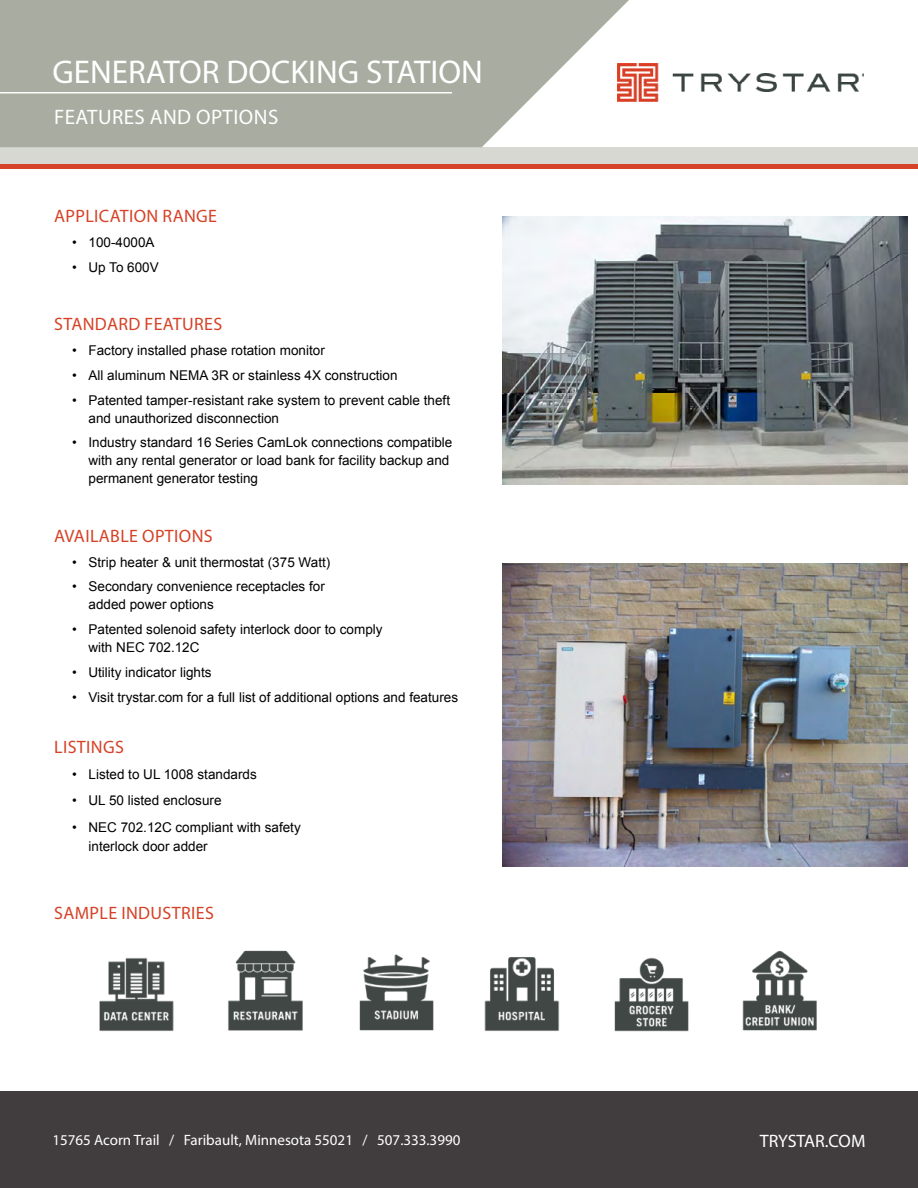
<style>
.page{position:relative;width:918px;height:1188px;background:#fff}
.page>*{position:absolute;margin:0;border:0;box-sizing:border-box;transform-origin:0 0}
.t1{font:33px "Myriad Pro";color:#fff}
.t2{font:21px "Myriad Pro";letter-spacing:.02em;color:#fff}
.t3{font:18px "Myriad Pro";letter-spacing:.02em;color:#d64227}
.t4{font:18px "Myriad Pro";letter-spacing:-.005em;color:#fff}
.t5{font:15px "Myriad Pro";color:#fff}
.t6{font:13.5px/18px "Arial";color:#000}
</style>
<div class="page">
<div style="left:0;top:159px;width:918px;height:10px;background:#d64227"></div>
<div style="left:0;top:147px;width:918px;height:17px;background:#d8d8d3"></div>
<img style="left:643px;top:64px;width:221px;height:38px">
<div style="left:0;top:1091px;width:918px;height:97px;background:#413d3e"></div>
<svg style="left:0;top:0;width:643px;height:147px;background:#b4b6ab"></svg>
<hr style="left:0;top:92px;width:452px;height:1px;background:#fff">
<img style="left:742px;top:951px;width:75px;height:80px">
<img style="left:99px;top:957px;width:75px;height:74px">
<img style="left:614px;top:957px;width:75px;height:75px">
<img style="left:484px;top:957px;width:76px;height:74px">
<img style="left:228px;top:950px;width:75px;height:81px">
<img style="left:359px;top:954px;width:75px;height:77px">
<img style="left:503px;top:216px;width:405px;height:268px">
<img style="left:503px;top:564px;width:405px;height:302px">
<h1 class="t1" style="left:52px;top:52px;width:432px">GENERATOR DOCKING STATION</h1>
<h2 class="t2" style="left:54px;top:104px;width:226px">FEATURES AND OPTIONS</h2>
<h3 class="t3" style="left:54px;top:205px;width:164px">APPLICATION RANGE</h3>
<p class="t6" style="left:72px;top:234px;width:84px">• 100-4000A</p>
<p class="t6" style="left:72px;top:258px;width:88px">• Up To 600V</p>
<h3 class="t3" style="left:54px;top:313px;width:170px">STANDARD FEATURES</h3>
<p class="t6" style="left:72px;top:342px;width:254px">• Factory installed phase rotation monitor</p>
<p class="t6" style="left:72px;top:366px;width:327px">• All aluminum NEMA 3R or stainless 4X construction</p>
<p class="t6" style="left:88px;top:391px;width:363px;text-indent:-16px">• Patented tamper-resistant rake system to prevent cable theft and unauthorized disconnection</p>
<p class="t6" style="left:88px;top:434px;width:365px;text-indent:-16px">• Industry standard 16 Series CamLok connections compatible with any rental generator or load bank for facility backup and permanent generator testing</p>
<h3 class="t3" style="left:54px;top:525px;width:160px">AVAILABLE OPTIONS</h3>
<p class="t6" style="left:72px;top:553px;width:260px">• Strip heater &amp; unit thermostat (375 Watt)</p>
<p class="t6" style="left:88px;top:578px;width:238px;text-indent:-16px">• Secondary convenience receptacles for added power options</p>
<p class="t6" style="left:88px;top:621px;width:296px;text-indent:-16px">• Patented solenoid safety interlock door to comply with NEC 702.12C</p>
<p class="t6" style="left:72px;top:663px;width:141px">• Utility indicator lights</p>
<p class="t6" style="left:72px;top:688px;width:388px">• Visit trystar.com for a full list of additional options and features</p>
<h3 class="t3" style="left:54px;top:736px;width:71px">LISTINGS</h3>
<p class="t6" style="left:72px;top:765px;width:186px">• Listed to UL 1008 standards</p>
<p class="t6" style="left:72px;top:792px;width:151px">• UL 50 listed enclosure</p>
<p class="t6" style="left:88px;top:817px;width:214px;line-height:19.5px;text-indent:-16px">• NEC 702.12C compliant with safety interlock door adder</p>
<h3 class="t3" style="left:54px;top:902px;width:161px">SAMPLE INDUSTRIES</h3>
<p class="t5" style="left:52px;top:1131px;width:409px">15765 Acorn Trail / Faribault, Minnesota 55021 / 507.333.3990</p>
<h3 class="t4" style="left:760px;top:1130px;width:107px">TRYSTAR.COM</h3>
</div>
